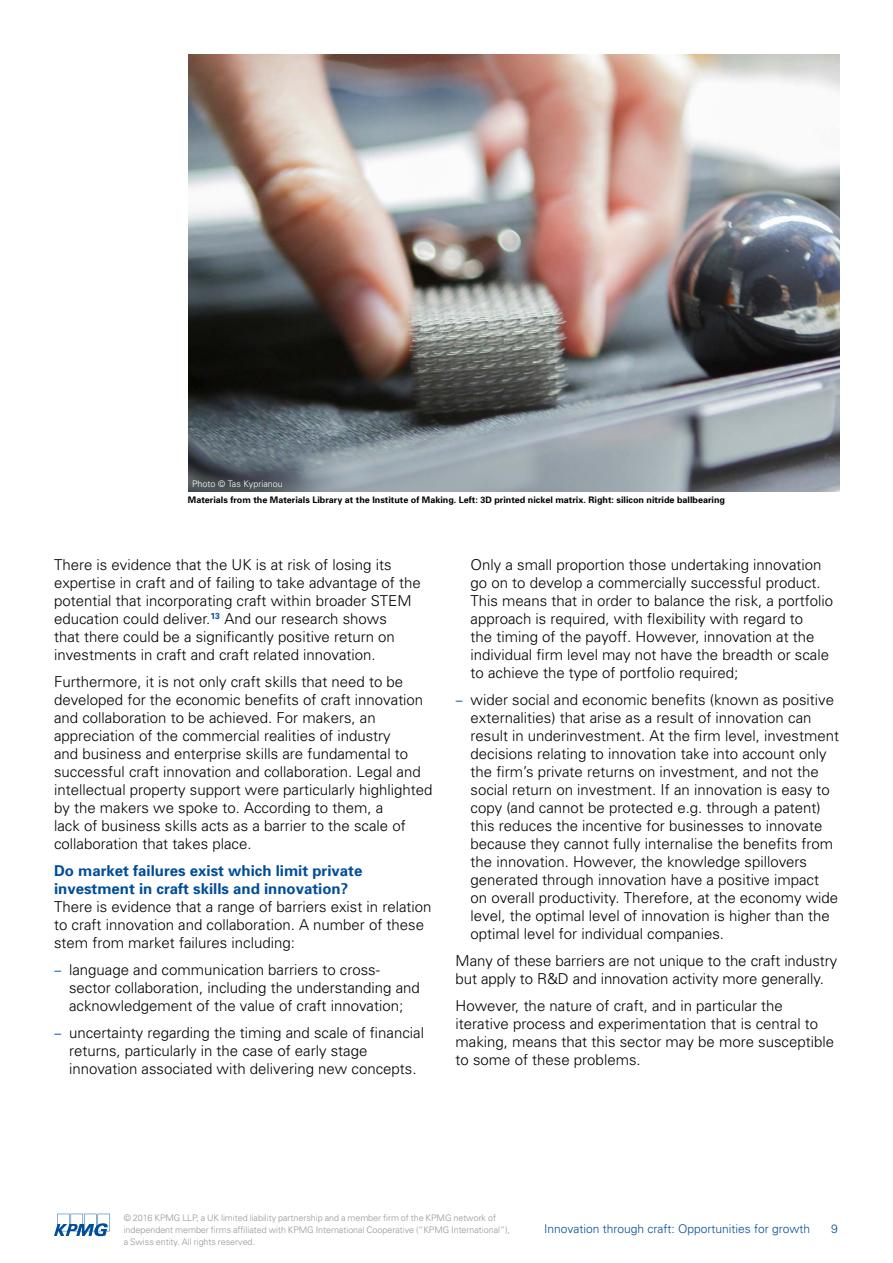
<style>
.page{position:relative;width:893px;height:1263px;background:#fff}
.page>*{position:absolute;margin:0;border:0;box-sizing:border-box;transform-origin:0 0}
.t1{font:300 15px/18px "Univers";color:#000}
.t2{font:700 15px/18px "Univers";color:#004e98}
.t3{font:300 12px "Univers";color:#004e98}
.t4{font:300 9px/12px "Univers";letter-spacing:-.005em;color:#939598}
.t5{font:700 9px "Univers";color:#000}
.t6{font:300 9px "Univers";color:#fff}
.s1{font-family:"Myriad Pro";font-weight:400;color:#004e98}
</style>
<div class="page">
<img style="left:188px;top:54px;width:651px;height:438px">
<svg style="left:54px;top:1214px;width:56px;height:22px"></svg>
<p class="t6" style="left:192px;top:479px;width:92px">Photo © Tas Kyprianou</p>
<p class="t5" style="left:188px;top:494px;width:539px">Materials from the Materials Library at the Institute of Making. Left: 3D printed nickel matrix. Right: silicon nitride ballbearing</p>
<p class="t1" style="left:54px;top:555px;width:368px">There is evidence that the UK is at risk of losing its expertise in craft and of failing to take advantage of the potential that incorporating craft within broader STEM education could deliver.<sup>13</sup> And our research shows<br>that there could be a significantly positive return on investments in craft and craft related innovation.</p>
<p class="t1" style="left:54px;top:672px;width:380px">Furthermore, it is not only craft skills that need to be developed for the economic benefits of craft innovation and collaboration to be achieved. For makers, an appreciation of the commercial realities of industry<br>and business and enterprise skills are fundamental to successful craft innovation and collaboration. Legal and intellectual property support were particularly highlighted by the makers we spoke to. According to them, a<br>lack of business skills acts as a barrier to the scale of collaboration that takes place.</p>
<p class="t2" style="left:54px;top:861px;width:310px">Do market failures exist which limit private investment in craft skills and innovation?</p>
<p class="t1" style="left:54px;top:897px;width:379px">There is evidence that a range of barriers exist in relation to craft innovation and collaboration. A number of these stem from market failures including:</p>
<p class="t1" style="left:69px;top:960px;width:352px;text-indent:-15px"><span class="s1">–</span> language and communication barriers to cross&shy;sector collaboration, including the understanding and acknowledgement of the value of craft innovation;</p>
<p class="t1" style="left:69px;top:1023px;width:357px;text-indent:-15px"><span class="s1">–</span> uncertainty regarding the timing and scale of financial returns, particularly in the case of early stage innovation associated with delivering new concepts.</p>
<p class="t1" style="left:471px;top:555px;width:364px">Only a small proportion those undertaking innovation go on to develop a commercially successful product.<br>This means that in order to balance the risk, a portfolio approach is required, with flexibility with regard to<br>the timing of the payoff. However, innovation at the individual firm level may not have the breadth or scale to achieve the type of portfolio required;</p>
<p class="t1" style="left:471px;top:690px;width:370px;text-indent:-15px"><span class="s1">–</span> wider social and economic benefits (known as positive externalities) that arise as a result of innovation can result in underinvestment. At the firm level, investment decisions relating to innovation take into account only the firm’s private returns on investment, and not the social return on investment. If an innovation is easy to copy (and cannot be protected e.g. through a patent) this reduces the incentive for businesses to innovate because they cannot fully internalise the benefits from the innovation. However, the knowledge spillovers generated through innovation have a positive impact on overall productivity. Therefore, at the economy wide level, the optimal level of innovation is higher than the optimal level for individual companies.</p>
<p class="t1" style="left:456px;top:951px;width:383px">Many of these barriers are not unique to the craft industry but apply to R&amp;D and innovation activity more generally.</p>
<p class="t1" style="left:456px;top:996px;width:380px">However, the nature of craft, and in particular the iterative process and experimentation that is central to making, means that this sector may be more susceptible to some of these problems.</p>
<p class="t4" style="left:124px;top:1211px;width:388px">© 2016 KPMG LLP, a UK limited liability partnership and a member firm of the KPMG network of independent member firms affiliated with KPMG International Cooperative (“KPMG International”), a Swiss entity. All rights reserved.</p>
<p class="t3" style="left:544px;top:1221px;width:268px">Innovation through craft: Opportunities for growth</p>
<p class="t3" style="left:831px;top:1221px;width:8px">9</p>
</div>
